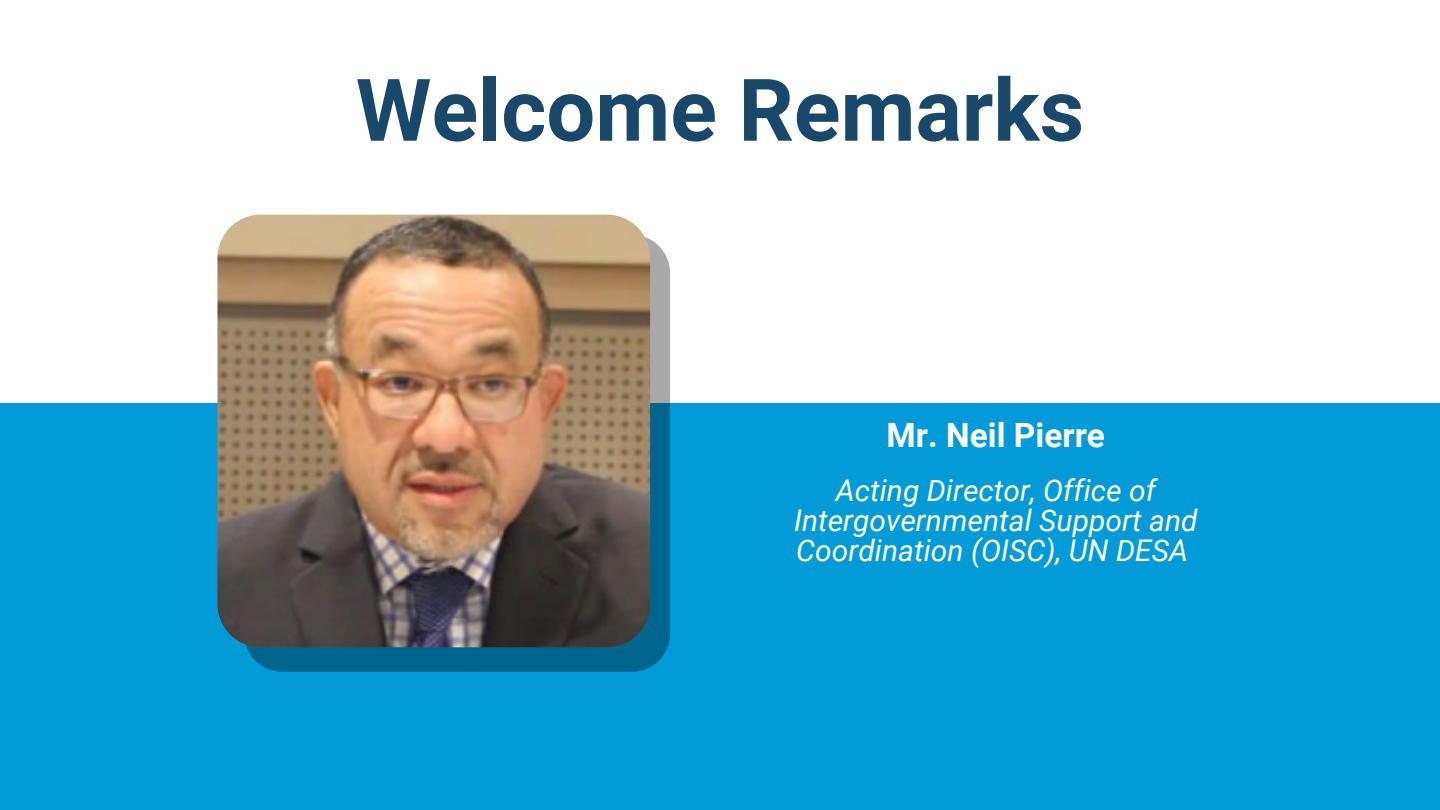
<style>
.page{position:relative;width:1440px;height:810px;background:#fff}
.page>*{position:absolute;margin:0;border:0;box-sizing:border-box;transform-origin:0 0}
.t1{font:700 86.6px "Roboto";color:#19486a}
.t2{font:700 33.5px "Roboto";color:#fff}
.t3{font:italic 29.9px/29.6px "Roboto";color:#fff;text-align:center}
</style>
<div class="page">
<div style="left:0;top:403px;width:1440px;height:407px;background:#029bd7"></div>
<svg style="left:244px;top:236px;width:426px;height:435px;background:#217494"></svg>
<img style="left:217px;top:215px;width:433px;height:432px;border-radius:43px">
<p class="t1" style="left:356px;top:60px;width:730px">Welcome Remarks</p>
<p class="t2" style="left:887px;top:416px;width:220px">Mr. Neil Pierre</p>
<p class="t3" style="left:794px;top:476px;width:405px">Acting Director, Office of<br>Intergovernmental Support and<br>Coordination (OISC), UN DESA</p>
</div>
